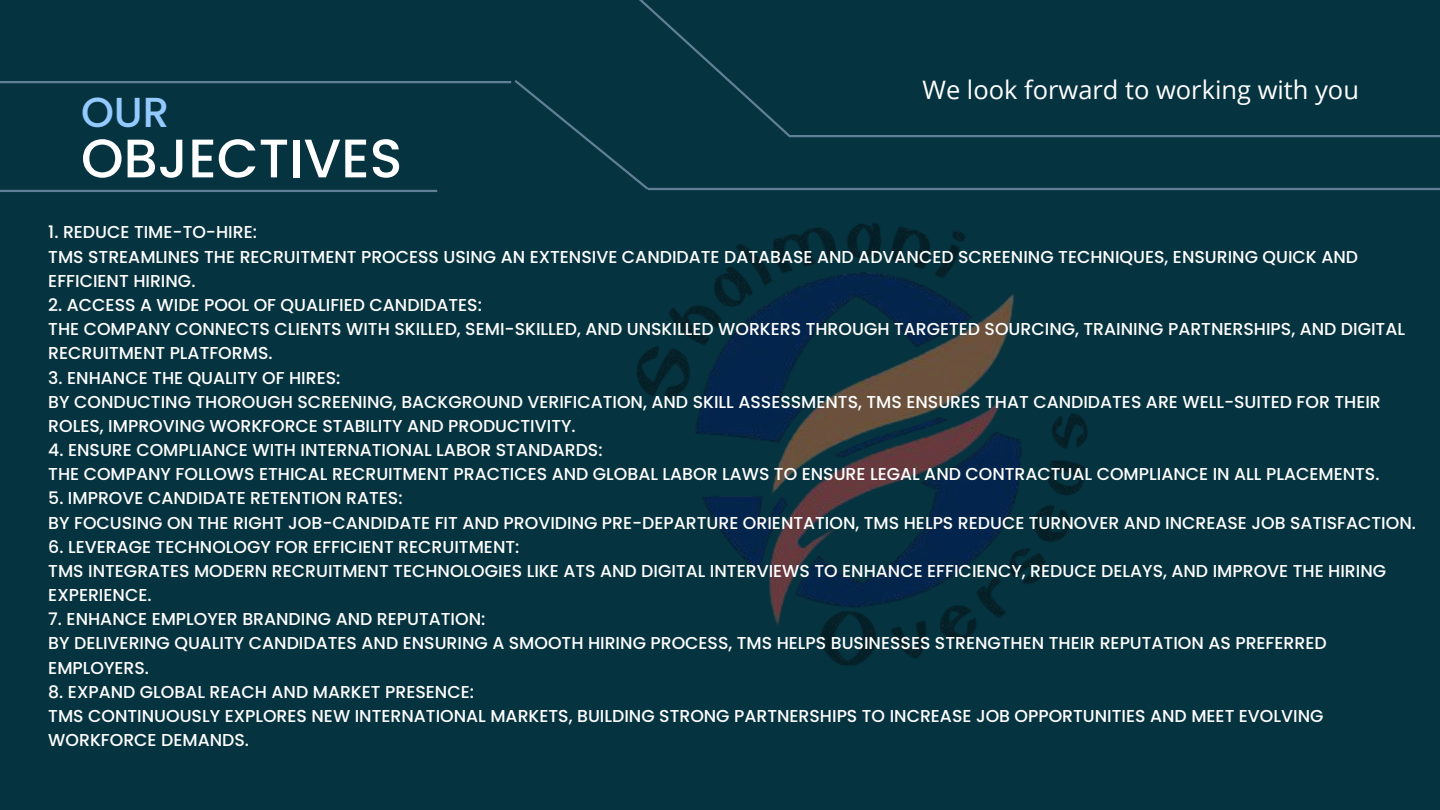
<style>
.page{position:relative;width:1440px;height:810px;background:#063340}
.page>*{position:absolute;margin:0;border:0;box-sizing:border-box;transform-origin:0 0}
.t1{font:500 54.2px "Poppins";color:#fff}
.t2{font:500 41.9px "Poppins";color:#93caff}
.t3{font:25.5px "Open Sans";color:#fff}
.t4{font:500 17.3px/24.2px "Poppins";color:#fff}
</style>
<div class="page">
<hr style="left:0;top:81px;width:511px;height:2px;background:#607f96">
<img style="left:636px;top:190px;width:485px;height:476px">
<hr style="left:648px;top:188px;width:792px;height:2px;background:#607f96">
<hr style="left:789px;top:135px;width:651px;height:2px;background:#607f96">
<svg style="left:514px;top:0;width:279px;height:192px"></svg>
<hr style="left:0;top:190px;width:437px;height:2px;background:#607f96">
<h2 class="t2" style="left:81px;top:83px;width:90px">OUR</h2>
<h1 class="t1" style="left:81px;top:120px;width:323px">OBJECTIVES</h1>
<h3 class="t3" style="left:923px;top:71px;width:438px">We look forward to working with you</h3>
<p class="t4" style="left:48px;top:220px;width:1311px">1. REDUCE TIME-TO-HIRE:<br>TMS STREAMLINES THE RECRUITMENT PROCESS USING AN EXTENSIVE CANDIDATE DATABASE AND ADVANCED SCREENING TECHNIQUES, ENSURING QUICK AND<br>EFFICIENT HIRING.</p>
<p class="t4" style="left:48px;top:293px;width:1358px">2. ACCESS A WIDE POOL OF QUALIFIED CANDIDATES:<br>THE COMPANY CONNECTS CLIENTS WITH SKILLED, SEMI-SKILLED, AND UNSKILLED WORKERS THROUGH TARGETED SOURCING, TRAINING PARTNERSHIPS, AND DIGITAL<br>RECRUITMENT PLATFORMS.</p>
<p class="t4" style="left:48px;top:365px;width:1334px">3. ENHANCE THE QUALITY OF HIRES:<br>BY CONDUCTING THOROUGH SCREENING, BACKGROUND VERIFICATION, AND SKILL ASSESSMENTS, TMS ENSURES THAT CANDIDATES ARE WELL-SUITED FOR THEIR<br>ROLES, IMPROVING WORKFORCE STABILITY AND PRODUCTIVITY.</p>
<p class="t4" style="left:48px;top:438px;width:1333px">4. ENSURE COMPLIANCE WITH INTERNATIONAL LABOR STANDARDS:<br>THE COMPANY FOLLOWS ETHICAL RECRUITMENT PRACTICES AND GLOBAL LABOR LAWS TO ENSURE LEGAL AND CONTRACTUAL COMPLIANCE IN ALL PLACEMENTS.</p>
<p class="t4" style="left:48px;top:486px;width:1369px">5. IMPROVE CANDIDATE RETENTION RATES:<br>BY FOCUSING ON THE RIGHT JOB-CANDIDATE FIT AND PROVIDING PRE-DEPARTURE ORIENTATION, TMS HELPS REDUCE TURNOVER AND INCREASE JOB SATISFACTION.</p>
<p class="t4" style="left:48px;top:535px;width:1339px">6. LEVERAGE TECHNOLOGY FOR EFFICIENT RECRUITMENT:<br>TMS INTEGRATES MODERN RECRUITMENT TECHNOLOGIES LIKE ATS AND DIGITAL INTERVIEWS TO ENHANCE EFFICIENCY, REDUCE DELAYS, AND IMPROVE THE HIRING<br>EXPERIENCE.</p>
<p class="t4" style="left:48px;top:607px;width:1280px">7. ENHANCE EMPLOYER BRANDING AND REPUTATION:<br>BY DELIVERING QUALITY CANDIDATES AND ENSURING A SMOOTH HIRING PROCESS, TMS HELPS BUSINESSES STRENGTHEN THEIR REPUTATION AS PREFERRED<br>EMPLOYERS.</p>
<p class="t4" style="left:48px;top:680px;width:1277px">8. EXPAND GLOBAL REACH AND MARKET PRESENCE:<br>TMS CONTINUOUSLY EXPLORES NEW INTERNATIONAL MARKETS, BUILDING STRONG PARTNERSHIPS TO INCREASE JOB OPPORTUNITIES AND MEET EVOLVING<br>WORKFORCE DEMANDS.</p>
</div>
